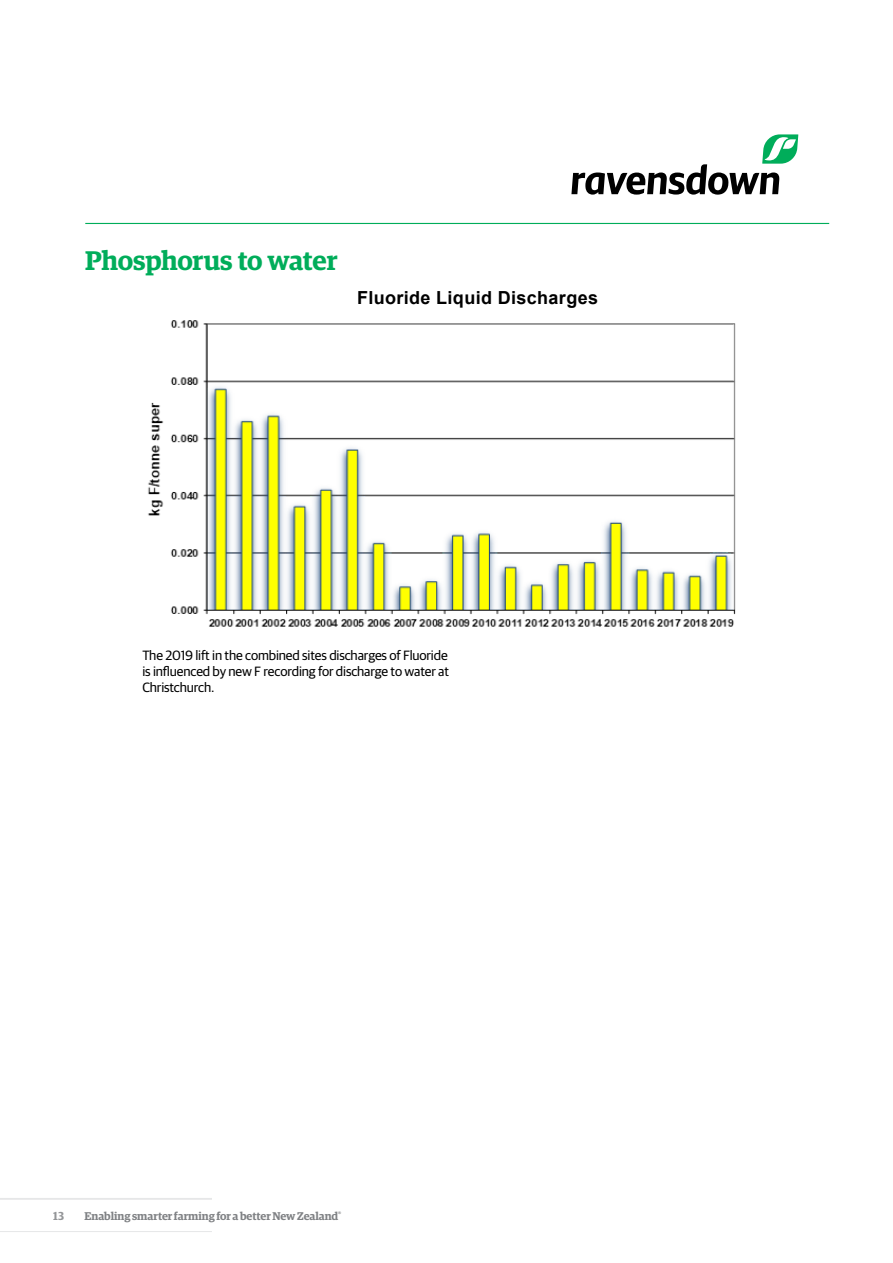
<style>
.page{position:relative;width:893px;height:1263px;background:#fff}
.page>*{position:absolute;margin:0;border:0;box-sizing:border-box;transform-origin:0 0}
.t1{font:600 27px "Guardian Egyp";letter-spacing:-.01em;color:#00ad5a}
.t2{font:700 18px "Arial";letter-spacing:.02em;color:#000}
.t3{font:13.5px/16.2px "Guardian Sans";letter-spacing:-.01em;color:#000;text-align:justify}
.t4{font:600 11.7px "Guardian Egyp";color:#808285}
.t5{font:600 11.25px "Guardian Egyp";letter-spacing:-.005em;color:#808285}
</style>
<div class="page">
<hr style="left:0;top:1198px;width:212px;height:2px;background:#e6e7e8">
<hr style="left:0;top:1231px;width:212px;height:1px;background:#e6e7e8">
<svg style="left:571px;top:134px;width:227px;height:61px"></svg>
<hr style="left:85px;top:223px;width:744px;height:1px;background:#00ad5a">
<img style="left:148px;top:320px;width:588px;height:307px">
<h1 class="t1" style="left:85px;top:240px;width:254px">Phosphorus to water</h1>
<h2 class="t2" style="left:357px;top:285px;width:243px">Fluoride Liquid Discharges</h2>
<p class="t3" style="left:142px;top:646px;width:308px">The 2019 lift in the combined sites discharges of Fluoride is influenced by new F recording for discharge to water at Christchurch.</p>
<p class="t4" style="left:53px;top:1207px;width:12px">13</p>
<p class="t5" style="left:85px;top:1208px;width:258px">Enabling smarter farming for a better New Zealand<sup>®</sup></p>
</div>
